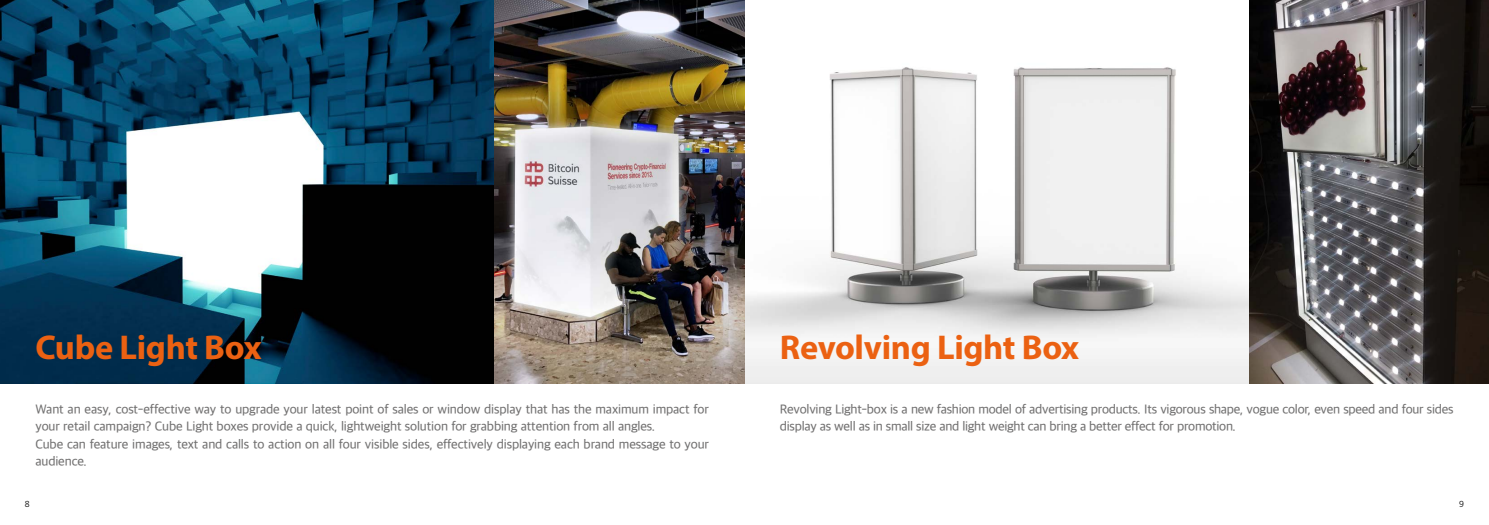
<style>
.page{position:relative;width:1489px;height:525px;background:#fff}
.page>*{position:absolute;margin:0;border:0;box-sizing:border-box;transform-origin:0 0}
.t1{font:700 34.5px "Myriad Pro";letter-spacing:-.01em;color:#eb6112}
.t2{font:12.5px/17.5px "SD Gothic Neoa e Md";letter-spacing:-.01em;color:#727171}
.t3{font:300 8.75px "Frutiger LT Std";color:#000}
</style>
<div class="page">
<img style="left:0;top:0;width:494px;height:383px">
<img style="left:494px;top:0;width:754px;height:383px">
<img style="left:1248px;top:0;width:240px;height:383px">
<h1 class="t1" style="left:35px;top:325px;width:228px">Cube Light Box</h1>
<h1 class="t1" style="left:780px;top:325px;width:301px">Revolving Light Box</h1>
<p class="t2" style="left:35px;top:400px;width:675px">Want an easy, cost-effective way to upgrade your latest point of sales or window display that has the maximum impact for your retail campaign? Cube Light boxes provide a quick, lightweight solution for grabbing attention from all angles.<br>Cube can feature images, text and calls to action on all four visible sides, effectively displaying each brand message to your audience.</p>
<p class="t2" style="left:780px;top:400px;width:675px">Revolving Light-box is a new fashion model of advertising products. Its vigorous shape, vogue color, even speed and four sides display as well as in small size and light weight can bring a better effect for promotion.</p>
<p class="t3" style="left:25px;top:499px;width:6px">8</p>
<p class="t3" style="left:1459px;top:499px;width:6px">9</p>
</div>
